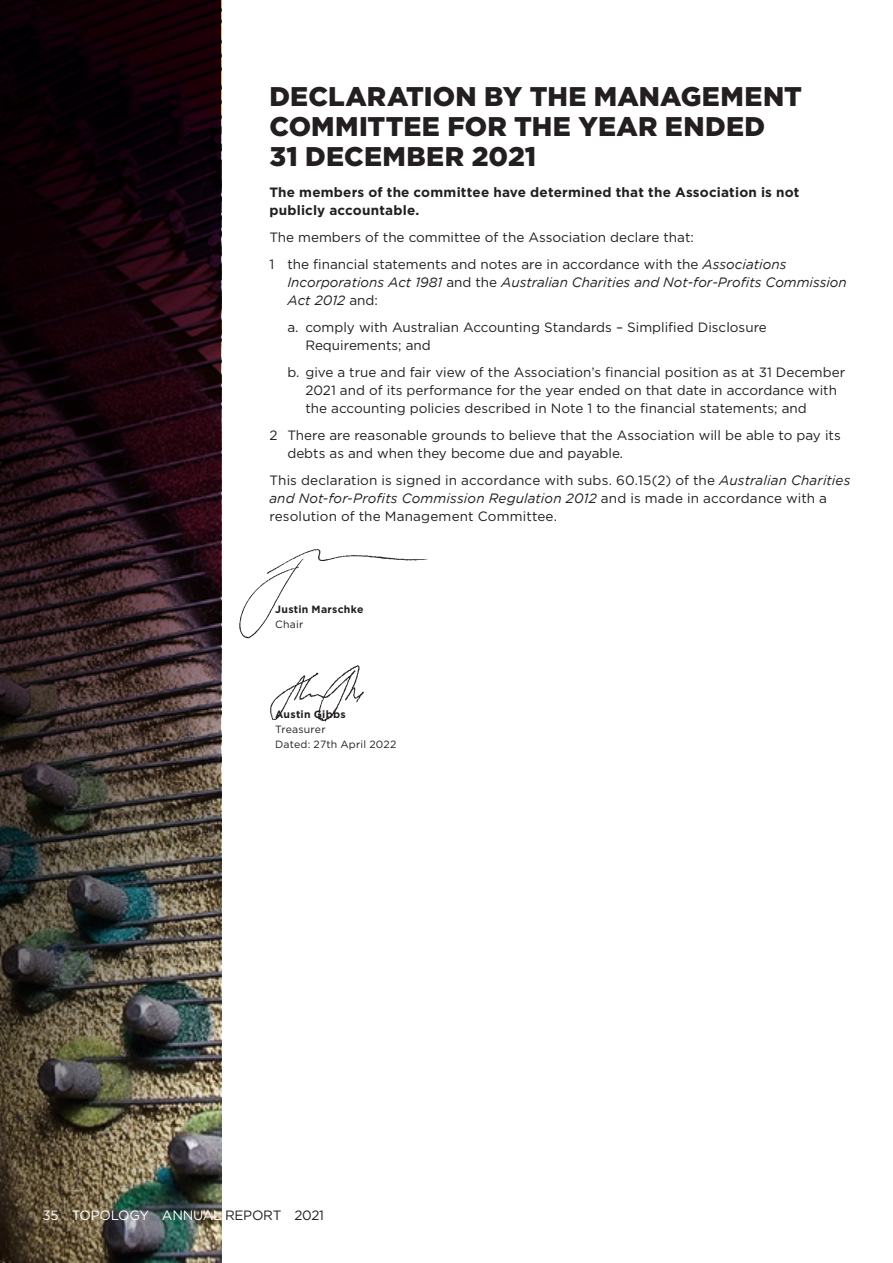
<style>
.page{position:relative;width:893px;height:1263px;background:#fff}
.page>*{position:absolute;margin:0;border:0;box-sizing:border-box;transform-origin:0 0}
.t1{font:900 27px/30px "Gotham";letter-spacing:.005em;color:#231f20}
.t2{font:13.5px/18px "Gotham";color:#231f20}
.t3{font:italic 13.5px/18px "Gotham";color:#231f20}
.t4{font:700 13.5px/18px "Gotham";letter-spacing:.015em;color:#231f20}
.t5{font:13.5px "Gotham";letter-spacing:-.02em;color:#fff}
.t6{font:10.5px/15px "Gotham";letter-spacing:.02em;color:#231f20}
.t7{font:700 10.5px "Gotham";letter-spacing:.025em;color:#231f20}
.s1{font-style:italic}
.s2{font-style:normal}
.s3{color:#231f20}
</style>
<div class="page">
<img style="left:0;top:0;width:221px;height:1263px">
<img style="left:239px;top:549px;width:189px;height:90px">
<img style="left:270px;top:665px;width:94px;height:57px">
<h1 class="t1" style="left:269px;top:82px;width:534px">DECLARATION BY THE MANAGEMENT<br>COMMITTEE FOR THE YEAR ENDED<br>31 DECEMBER 2021</h1>
<p class="t4" style="left:269px;top:183px;width:531px">The members of the committee have determined that the Association is not publicly accountable.</p>
<p class="t2" style="left:269px;top:224px;width:518px;line-height:27px">The members of the committee of the Association declare that:<br>1 the financial statements and notes are in accordance with the <span class="s1">Associations</span></p>
<p class="t3" style="left:287px;top:273px;width:561px">Incorporations Act 1981 <span class="s2">and the</span> Australian Charities and Not-for-Profits Commission<br>Act 2012 <span class="s2">and:</span></p>
<p class="t2" style="left:305px;top:318px;width:463px;text-indent:-18px">a. comply with Australian Accounting Standards – Simplified Disclosure<br>Requirements; and</p>
<p class="t2" style="left:305px;top:363px;width:541px;text-indent:-18px">b. give a true and fair view of the Association’s financial position as at 31 December<br>2021 and of its performance for the year ended on that date in accordance with the accounting policies described in Note 1 to the financial statements; and</p>
<p class="t2" style="left:287px;top:426px;width:555px;text-indent:-18px">2 There are reasonable grounds to believe that the Association will be able to pay its debts as and when they become due and payable.</p>
<p class="t2" style="left:269px;top:471px;width:583px">This declaration is signed in accordance with subs. 60.15(2) of the <span class="s1">Australian Charities and Not-for-Profits Commission Regulation 2012</span> and is made in accordance with a resolution of the Management Committee.</p>
<p class="t7" style="left:275px;top:602px;width:90px">Justin Marschke</p>
<p class="t6" style="left:275px;top:616px;width:30px">Chair</p>
<p class="t7" style="left:275px;top:707px;width:72px">Austin Gibbs</p>
<p class="t6" style="left:275px;top:722px;width:123px">Treasurer<br>Dated: 27th April 2022</p>
<p class="t5" style="left:43px;top:1207px;width:283px">35 TOPOLOGY ANNUAL <span class="s3">REPORT 2021</span></p>
</div>
